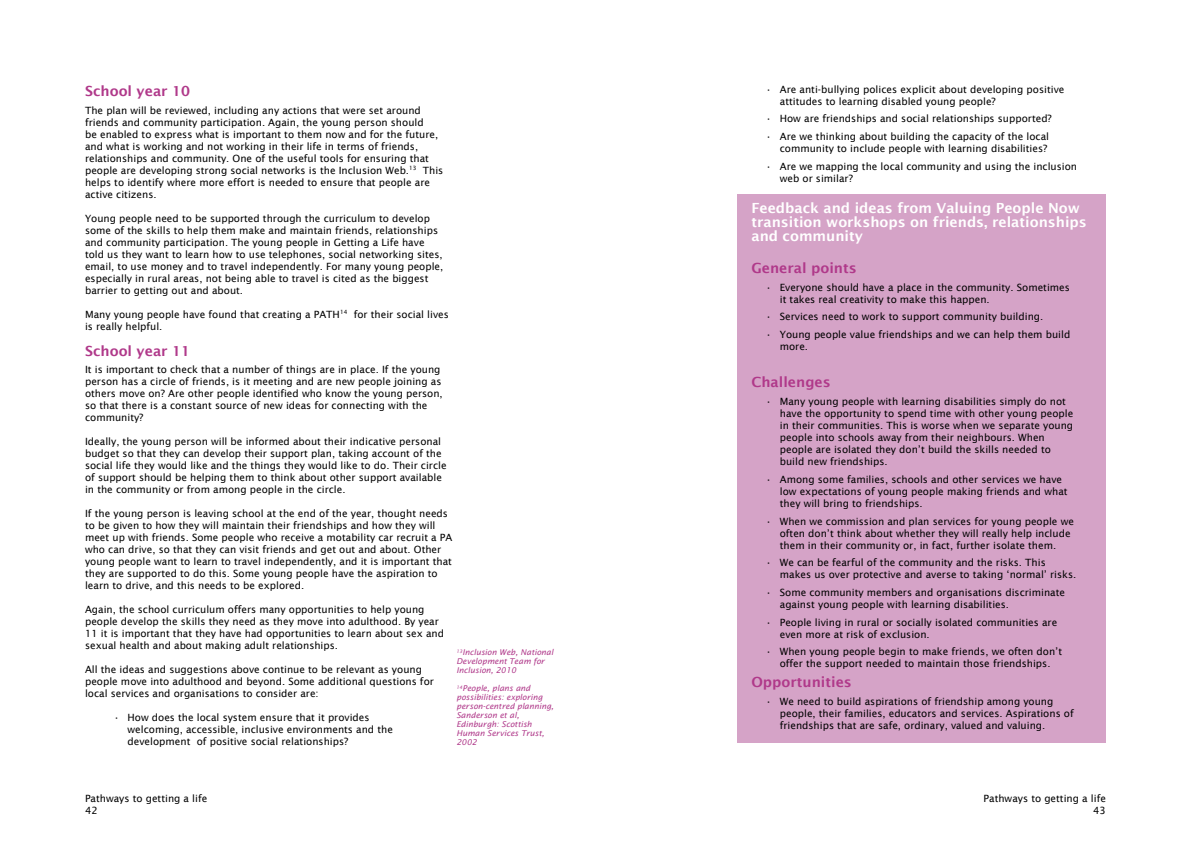
<style>
.page{position:relative;width:1191px;height:842px;background:#fff}
.page>*{position:absolute;margin:0;border:0;box-sizing:border-box;transform-origin:0 0}
.t1{font:600 14px/14px "Lucida Sans";color:#fff}
.t2{font:600 14px "Lucida Sans";color:#b0398a}
.t3{font:10px/12px "Lucida Sans";color:#000}
.t4{font:italic 8px/9px "Lucida Sans";color:#b0398a}
</style>
<div class="page">
<div style="left:737px;top:195px;width:369px;height:548px;background:#d5a3c7"></div>
<p class="t2" style="left:85px;top:83px;width:106px">School year 10</p>
<p class="t3" style="left:85px;top:104px;width:360px">The plan will be reviewed, including any actions that were set around friends and community participation. Again, the young person should<br>be enabled to express what is important to them now and for the future, and what is working and not working in their life in terms of friends, relationships and community. One of the useful tools for ensuring that people are developing strong social networks is the Inclusion Web.<sup>13</sup> This helps to identify where more effort is needed to ensure that people are active citizens.</p>
<p class="t3" style="left:85px;top:212px;width:360px">Young people need to be supported through the curriculum to develop some of the skills to help them make and maintain friends, relationships and community participation. The young people in Getting a Life have told us they want to learn how to use telephones, social networking sites, email, to use money and to travel independently. For many young people, especially in rural areas, not being able to travel is cited as the biggest barrier to getting out and about.</p>
<p class="t3" style="left:85px;top:308px;width:365px">Many young people have found that creating a PATH<sup>14</sup> for their social lives is really helpful.</p>
<p class="t2" style="left:85px;top:343px;width:106px">School year 11</p>
<p class="t3" style="left:85px;top:364px;width:359px">It is important to check that a number of things are in place. If the young person has a circle of friends, is it meeting and are new people joining as others move on? Are other people identified who know the young person, so that there is a constant source of new ideas for connecting with the community?</p>
<p class="t3" style="left:85px;top:436px;width:363px">Ideally, the young person will be informed about their indicative personal budget so that they can develop their support plan, taking account of the social life they would like and the things they would like to do. Their circle of support should be helping them to think about other support available in the community or from among people in the circle.</p>
<p class="t3" style="left:85px;top:508px;width:369px">If the young person is leaving school at the end of the year, thought needs to be given to how they will maintain their friendships and how they will meet up with friends. Some people who receive a motability car recruit a PA who can drive, so that they can visit friends and get out and about. Other young people want to learn to travel independently, and it is important that they are supported to do this. Some young people have the aspiration to learn to drive, and this needs to be explored.</p>
<p class="t3" style="left:85px;top:604px;width:360px">Again, the school curriculum offers many opportunities to help young people develop the skills they need as they move into adulthood. By year 11 it is important that they have had opportunities to learn about sex and sexual health and about making adult relationships.</p>
<p class="t3" style="left:85px;top:664px;width:350px">All the ideas and suggestions above continue to be relevant as young people move into adulthood and beyond. Some additional questions for local services and organisations to consider are:</p>
<p class="t3" style="left:128px;top:712px;width:267px;text-indent:-14px">• How does the local system ensure that it provides welcoming, accessible, inclusive environments and the development of positive social relationships?</p>
<p class="t4" style="left:456px;top:648px;width:98px"><sup>13</sup>Inclusion Web, National<br>Development Team for<br>Inclusion, 2010</p>
<p class="t4" style="left:456px;top:684px;width:99px"><sup>14</sup>People, plans and possibilities: exploring person-centred planning,<br>Sanderson et al,<br>Edinburgh: Scottish<br>Human Services Trust,<br>2002</p>
<p class="t3" style="left:780px;top:83px;width:286px;text-indent:-14px">• Are anti-bullying polices explicit about developing positive attitudes to learning disabled young people?</p>
<p class="t3" style="left:765px;top:113px;width:288px">• How are friendships and social relationships supported?</p>
<p class="t3" style="left:765px;top:131px;width:285px;text-align:right">• Are we thinking about building the capacity of the local community to include people with learning disabilities?</p>
<p class="t3" style="left:780px;top:160px;width:299px;text-indent:-14px">• Are we mapping the local community and using the inclusion web or similar?</p>
<p class="t1" style="left:751px;top:201px;width:337px">Feedback and ideas from Valuing People Now transition workshops on friends, relationships and community</p>
<p class="t2" style="left:751px;top:260px;width:107px">General points</p>
<p class="t3" style="left:780px;top:281px;width:291px;text-indent:-14px">• Everyone should have a place in the community. Sometimes it takes real creativity to make this happen.</p>
<p class="t3" style="left:765px;top:311px;width:279px">• Services need to work to support community building.</p>
<p class="t3" style="left:780px;top:329px;width:292px;text-indent:-14px">• Young people value friendships and we can help them build more.</p>
<p class="t2" style="left:751px;top:374px;width:81px">Challenges</p>
<p class="t3" style="left:780px;top:396px;width:295px;text-indent:-14px">• Many young people with learning disabilities simply do not have the opportunity to spend time with other young people in their communities. This is worse when we separate young people into schools away from their neighbours. When people are isolated they don’t build the skills needed to build new friendships.</p>
<p class="t3" style="left:780px;top:473px;width:289px;text-indent:-14px">• Among some families, schools and other services we have low expectations of young people making friends and what they will bring to friendships.</p>
<p class="t3" style="left:780px;top:515px;width:296px;text-indent:-14px">• When we commission and plan services for young people we often don’t think about whether they will really help include them in their community or, in fact, further isolate them.</p>
<p class="t3" style="left:780px;top:557px;width:298px;text-indent:-14px">• We can be fearful of the community and the risks. This makes us over protective and averse to taking ‘normal’ risks.</p>
<p class="t3" style="left:780px;top:586px;width:287px;text-indent:-14px">• Some community members and organisations discriminate against young people with learning disabilities.</p>
<p class="t3" style="left:780px;top:616px;width:279px;text-indent:-14px">• People living in rural or socially isolated communities are even more at risk of exclusion.</p>
<p class="t3" style="left:765px;top:646px;width:298px;text-align:center">• When young people begin to make friends, we often don’t offer the support needed to maintain those friendships.</p>
<p class="t2" style="left:751px;top:674px;width:102px">Opportunities</p>
<p class="t3" style="left:780px;top:695px;width:295px;text-indent:-14px">• We need to build aspirations of friendship among young people, their families, educators and services. Aspirations of friendships that are safe, ordinary, valued and valuing.</p>
<p class="t3" style="left:85px;top:792px;width:124px">Pathways to getting a life<br>42</p>
<p class="t3" style="left:983px;top:792px;width:124px;text-align:right">Pathways to getting a life<br>43</p>
</div>
